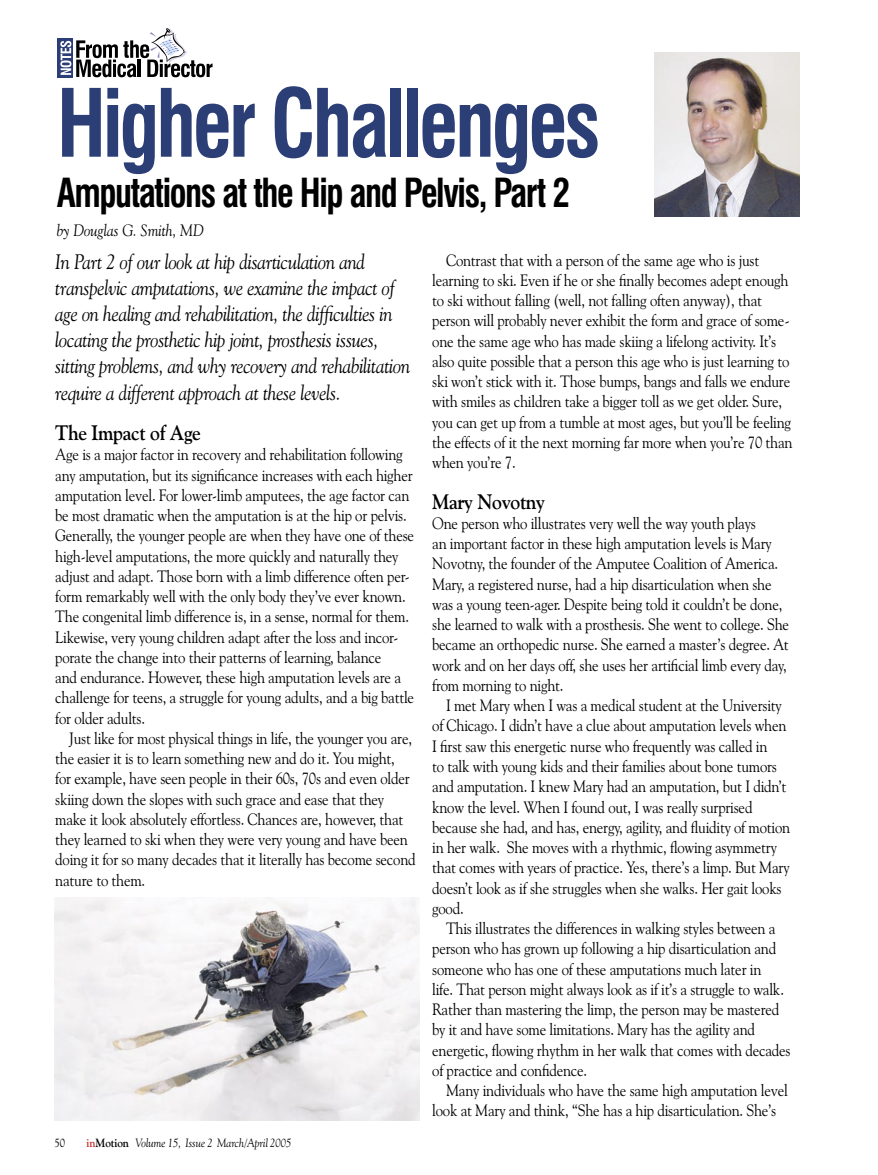
<style>
.page{position:relative;width:878px;height:1175px;background:#fff}
.page>*{position:absolute;margin:0;border:0;box-sizing:border-box;transform-origin:0 0}
.t1{font:700 condensed 91.5px "Swiss 721 BT";letter-spacing:-.04em;color:#2c3e76;scale:.9 1}
.t2{font:700 condensed 39px "Swiss 721 BT";letter-spacing:-.04em;color:#000;scale:.9 1}
.t3{font:italic 21px/26.1px "Goudy Old Style BT";letter-spacing:-.015em;color:#000;scale:.9 1}
.t4{font:700 21px "Goudy Old Style BT";letter-spacing:-.015em;color:#000;scale:.9 1}
.t5{font:16.5px/20.2px "Goudy Old Style BT";letter-spacing:-.015em;color:#000;scale:.9 1}
.t6{font:italic 16.5px "Goudy Old Style BT";color:#000;scale:.9 1}
.t7{font:italic 12px "Goudy Old Style BT";color:#000;scale:.9 1}
.t8{font:12px "Goudy Old Style BT";color:#000;scale:.9 1}
.s1{font-weight:700;font-style:normal;color:#c43434}
.s2{font-weight:700;font-style:normal}
</style>
<div class="page">
<img style="left:654px;top:52px;width:145px;height:164px">
<div style="left:58px;top:38px;width:15px;height:39px;background:#2c3e77"></div>
<svg style="left:60px;top:28px;width:152px;height:49px"></svg>
<img style="left:54px;top:897px;width:365px;height:223px">
<p class="t1" style="left:57px;top:69px;width:605px">Higher Challenges</p>
<p class="t2" style="left:57px;top:169px;width:571px">Amputations at the Hip and Pelvis, Part 2</p>
<p class="t3" style="left:55px;top:248px;width:396px">In Part 2 of our look at hip disarticulation and transpelvic amputations, we examine the impact of age on healing and rehabilitation, the difficulties in locating the prosthetic hip joint, prosthesis issues, sitting problems, and why recovery and rehabilitation require a different approach at these levels.</p>
<p class="t4" style="left:55px;top:420px;width:163px">The Impact of Age</p>
<p class="t5" style="left:55px;top:444px;width:400px">Age is a major factor in recovery and rehabilitation following any amputation, but its significance increases with each higher amputation level. For lower-limb amputees, the age factor can be most dramatic when the amputation is at the hip or pelvis.<br>Generally, the younger people are when they have one of these high-level amputations, the more quickly and naturally they adjust and adapt. Those born with a limb difference often per&shy;form remarkably well with the only body they’ve ever known.<br>The congenital limb difference is, in a sense, normal for them.<br>Likewise, very young children adapt after the loss and incor&shy;porate the change into their patterns of learning, balance<br>and endurance. However, these high amputation levels are a challenge for teens, a struggle for young adults, and a big battle for older adults.</p>
<p class="t5" style="left:55px;top:727px;width:402px;text-indent:14px">Just like for most physical things in life, the younger you are, the easier it is to learn something new and do it. You might,<br>for example, have seen people in their 60s, 70s and even older skiing down the slopes with such grace and ease that they make it look absolutely effortless. Chances are, however, that they learned to ski when they were very young and have been doing it for so many decades that it literally has become second nature to them.</p>
<p class="t6" style="left:57px;top:220px;width:165px">by Douglas G. Smith, MD</p>
<p class="t5" style="left:432px;top:249px;width:402px;text-indent:14px">Contrast that with a person of the same age who is just learning to ski. Even if he or she finally becomes adept enough to ski without falling (well, not falling often anyway), that person will probably never exhibit the form and grace of some&shy;one the same age who has made skiing a lifelong activity. It’s also quite possible that a person this age who is just learning to ski won’t stick with it. Those bumps, bangs and falls we endure with smiles as children take a bigger toll as we get older. Sure, you can get up from a tumble at most ages, but you’ll be feeling the effects of it the next morning far more when you’re 70 than when you’re 7.</p>
<p class="t4" style="left:432px;top:488px;width:127px">Mary Novotny</p>
<p class="t5" style="left:432px;top:513px;width:398px">One person who illustrates very well the way youth plays<br>an important factor in these high amputation levels is Mary Novotny, the founder of the Amputee Coalition of America.<br>Mary, a registered nurse, had a hip disarticulation when she was a young teen-ager. Despite being told it couldn’t be done, she learned to walk with a prosthesis. She went to college. She became an orthopedic nurse. She earned a master’s degree. At work and on her days off, she uses her artificial limb every day, from morning to night.</p>
<p class="t5" style="left:432px;top:695px;width:399px;text-indent:14px">I met Mary when I was a medical student at the University of Chicago. I didn’t have a clue about amputation levels when I first saw this energetic nurse who frequently was called in<br>to talk with young kids and their families about bone tumors and amputation. I knew Mary had an amputation, but I didn’t know the level. When I found out, I was really surprised because she had, and has, energy, agility, and fluidity of motion in her walk. She moves with a rhythmic, flowing asymmetry that comes with years of practice. Yes, there’s a limp. But Mary doesn’t look as if she struggles when she walks. Her gait looks good.</p>
<p class="t5" style="left:432px;top:918px;width:399px;text-indent:14px">This illustrates the differences in walking styles between a person who has grown up following a hip disarticulation and someone who has one of these amputations much later in<br>life. That person might always look as if it’s a struggle to walk.<br>Rather than mastering the limp, the person may be mastered by it and have some limitations. Mary has the agility and energetic, flowing rhythm in her walk that comes with decades of practice and confidence.</p>
<p class="t5" style="left:432px;top:1080px;width:396px;text-indent:14px">Many individuals who have the same high amputation level look at Mary and think, “She has a hip disarticulation. She’s</p>
<p class="t8" style="left:54px;top:1135px;width:13px">50</p>
<p class="t7" style="left:87px;top:1135px;width:229px"><span class="s1">in</span><span class="s2">Motion</span> Volume 15, Issue 2 March/April 2005</p>
</div>
